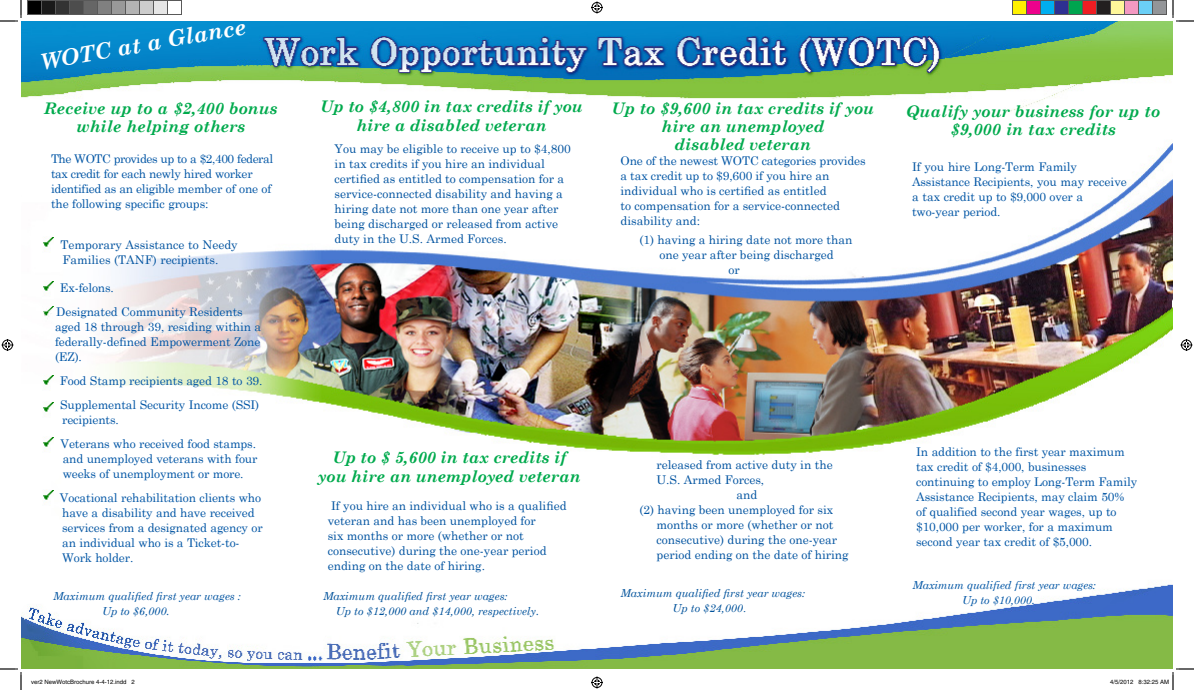
<style>
.page{position:relative;width:1194px;height:690px;background:#fff}
.page>*{position:absolute;margin:0;border:0;box-sizing:border-box;transform-origin:0 0}
.t1{font:italic 700 22px "Century Schoolbook";color:#fff}
.t2{font:italic 700 16px/18px "Century Schoolbook";color:#00aa4d;text-align:center}
.t3{font:12px/15px "Century Schoolbook";letter-spacing:-.01em;color:#0155a5}
.t4{font:12px/15px "Century Schoolbook";color:#0153a0}
.t5{font:italic 11px "Century Schoolbook";color:#01529b}
.t6{font:italic 11px "Century Schoolbook";letter-spacing:-.01em;color:#0155a5}
.t7{font:italic 11px "Century Schoolbook";color:#0153a0}
.t8{font:6px "Helvetica";color:#000}
.s1{color:#0153a0}
.s2{color:#0155a5}
.s3{font-style:normal}
</style>
<div class="page">
<img style="left:21px;top:21px;width:1152px;height:648px">
<img style="left:42px;top:237px;width:11px;height:18px">
<img style="left:42px;top:281px;width:11px;height:18px">
<img style="left:42px;top:374px;width:11px;height:18px">
<img style="left:42px;top:401px;width:11px;height:18px">
<img style="left:43px;top:436px;width:11px;height:18px">
<img style="left:42px;top:489px;width:11px;height:18px">
<img style="left:42px;top:306px;width:11px;height:19px">
<svg style="left:0;top:0;width:22px;height:22px"></svg>
<svg style="left:0;top:668px;width:22px;height:22px"></svg>
<svg style="left:1172px;top:0;width:22px;height:22px"></svg>
<svg style="left:591px;top:2px;width:12px;height:12px"></svg>
<svg style="left:591px;top:676px;width:12px;height:12px"></svg>
<svg style="left:2px;top:339px;width:12px;height:12px"></svg>
<svg style="left:1180px;top:339px;width:12px;height:12px"></svg>
<div style="left:28px;top:0;width:14px;height:14px;background:#000"></div>
<div style="left:27px;top:0;width:15px;height:15px;border:1px solid #595959"></div>
<div style="left:42px;top:0;width:14px;height:14px;background:#1a1a1a"></div>
<div style="left:41px;top:0;width:15px;height:15px;border:1px solid #595959"></div>
<div style="left:56px;top:0;width:14px;height:14px;background:#333"></div>
<div style="left:55px;top:0;width:15px;height:15px;border:1px solid #595959"></div>
<div style="left:70px;top:0;width:14px;height:14px;background:#4d4d4d"></div>
<div style="left:69px;top:0;width:15px;height:15px;border:1px solid #595959"></div>
<div style="left:84px;top:0;width:14px;height:14px;background:#666"></div>
<div style="left:83px;top:0;width:15px;height:15px;border:1px solid #595959"></div>
<div style="left:98px;top:0;width:14px;height:14px;background:#808080"></div>
<div style="left:97px;top:0;width:15px;height:15px;border:1px solid #595959"></div>
<div style="left:112px;top:0;width:14px;height:14px;background:#999"></div>
<div style="left:111px;top:0;width:15px;height:15px;border:1px solid #595959"></div>
<div style="left:126px;top:0;width:14px;height:14px;background:#b3b3b3"></div>
<div style="left:125px;top:0;width:15px;height:15px;border:1px solid #595959"></div>
<div style="left:140px;top:0;width:14px;height:14px;background:#ccc"></div>
<div style="left:139px;top:0;width:15px;height:15px;border:1px solid #595959"></div>
<div style="left:154px;top:0;width:14px;height:14px;background:#e6e6e6"></div>
<div style="left:153px;top:0;width:15px;height:15px;border:1px solid #595959"></div>
<div style="left:167px;top:0;width:15px;height:15px;border:1px solid #595959"></div>
<div style="left:1012px;top:0;width:14px;height:14px;background:#fff101"></div>
<div style="left:1012px;top:0;width:15px;height:15px;border:1px solid #595959"></div>
<div style="left:1026px;top:0;width:14px;height:14px;background:#ed028c"></div>
<div style="left:1026px;top:0;width:15px;height:15px;border:1px solid #595959"></div>
<div style="left:1040px;top:0;width:14px;height:14px;background:#00aeef"></div>
<div style="left:1040px;top:0;width:15px;height:15px;border:1px solid #595959"></div>
<div style="left:1054px;top:0;width:14px;height:14px;background:#2e3092"></div>
<div style="left:1054px;top:0;width:15px;height:15px;border:1px solid #595959"></div>
<div style="left:1068px;top:0;width:14px;height:14px;background:#00a54f"></div>
<div style="left:1068px;top:0;width:15px;height:15px;border:1px solid #595959"></div>
<div style="left:1082px;top:0;width:14px;height:14px;background:#ee1d23"></div>
<div style="left:1082px;top:0;width:15px;height:15px;border:1px solid #595959"></div>
<div style="left:1096px;top:0;width:14px;height:14px;background:#231f20"></div>
<div style="left:1096px;top:0;width:15px;height:15px;border:1px solid #595959"></div>
<div style="left:1110px;top:0;width:14px;height:14px;background:#fff79a"></div>
<div style="left:1110px;top:0;width:15px;height:15px;border:1px solid #595959"></div>
<div style="left:1124px;top:0;width:14px;height:14px;background:#f499c2"></div>
<div style="left:1124px;top:0;width:15px;height:15px;border:1px solid #595959"></div>
<div style="left:1138px;top:0;width:14px;height:14px;background:#6bcff6"></div>
<div style="left:1138px;top:0;width:15px;height:15px;border:1px solid #595959"></div>
<div style="left:1152px;top:0;width:14px;height:14px;background:#939598"></div>
<div style="left:1152px;top:0;width:15px;height:15px;border:1px solid #595959"></div>
<svg style="left:1110px;top:668px;width:84px;height:22px"></svg>
<p class="t1" style="left:38px;top:45px;width:210px;rotate:-10deg">WOTC at a Glance</p>
<p class="t2" style="left:44px;top:98px;width:235px">Receive up to a $2,400 bonus while helping others</p>
<p class="t3" style="left:51px;top:150px;width:224px">The WOTC provides up to a $2,400 federal tax credit for each newly hired worker identified as an eligible member of one of the following specific groups:</p>
<p class="t4" style="left:61px;top:237px;width:179px">Temporary Assistance to Needy<br>Families (TANF) recipients.</p>
<p class="t3" style="left:60px;top:280px;width:56px">Ex-felons.</p>
<p class="t3" style="left:55px;top:304px;width:208px">Designated Community Residents aged 18 through 39, residing within a federally-defined Empowerment Zone (EZ).</p>
<p class="t3" style="left:60px;top:373px;width:204px">Food Stamp recipients aged 18 to 39.</p>
<p class="t3" style="left:60px;top:397px;width:201px">Supplemental Security Income (SSI) recipients.</p>
<p class="t3" style="left:60px;top:436px;width:199px;text-align:justify">Veterans who received food stamps. and unemployed veterans with four weeks of unemployment or more.</p>
<p class="t3" style="left:60px;top:490px;width:204px">Vocational rehabilitation clients who have a disability and have received se<span class="s1">rvices from a designa</span>ted agency or an individual who is a Ticket-to-<br>Work holder.</p>
<p class="t7" style="left:53px;top:588px;width:189px">Maximum qualified first year wages :</p>
<p class="t7" style="left:102px;top:603px;width:69px">Up to $6,000.</p>
<p class="t2" style="left:320px;top:96px;width:264px;line-height:19.2px">Up to $4,800 in tax credits if you hire a disabled veteran</p>
<p class="t4" style="left:335px;top:140px;width:238px">You may be eligible to receive up to $4,800 in tax credits if you hire an individual certified as entitled to compensation for a service-connected disability and having a hiring date not more than one year after being discharged or released from active duty in the U.S. Armed Forces.</p>
<p class="t2" style="left:611px;top:98px;width:264px">Up to $9,600 in tax credits if you hire an unemployed<br>disabled veteran</p>
<p class="t4" style="left:621px;top:152px;width:247px"><span class="s2">One of the newest WOTC categories provides a tax credit up to $9,600 i</span>f you hire an individual who is certified as entitled<br>to compensation for a service-connected disability and:</p>
<p class="t4" style="left:640px;top:231px;width:214px">(1) having a hiring date not more than</p>
<p class="t4" style="left:660px;top:246px;width:176px">one year after being discharged</p>
<p class="t4" style="left:729px;top:261px;width:13px">or</p>
<p class="t2" style="left:906px;top:102px;width:256px">Qualify your business for up to $9,000 in tax credits</p>
<p class="t3" style="left:912px;top:158px;width:216px"><span class="s1">If you hire</span> Long-Term Family<br>Assistance Recipients, <span class="s1">you may receive a tax</span> credit up to $9,000 over a two-year period.</p>
<p class="t2" style="left:318px;top:447px;width:264px;line-height:19.2px">Up to $ 5,600 in tax credits if you hire an unemployed veteran</p>
<p class="t4" style="left:328px;top:497px;width:240px">If you hire an individual who is a qualified veteran and has been unemployed for<br>six months or more (whether or not consecutive) during the one-year period ending on the date of hiring.</p>
<p class="t5" style="left:323px;top:588px;width:186px">Maximum qualified first year wages:</p>
<p class="t5" style="left:336px;top:603px;width:205px">Up to $12,000 and $14,000, respectively.</p>
<p class="t4" style="left:657px;top:456px;width:178px">released from active duty in the<br>U.S. Armed Forces,</p>
<p class="t4" style="left:736px;top:486px;width:22px">and</p>
<p class="t4" style="left:657px;top:501px;width:194px;text-indent:-17px">(2) having been unemployed for six months or more (whether or not consecutive) during the one-year period ending on the date of hiring</p>
<p class="t5" style="left:621px;top:585px;width:186px">Maximum qualified first year wages:</p>
<p class="t5" style="left:673px;top:600px;width:75px">Up to $24,000<span class="s3">.</span></p>
<p class="t3" style="left:916px;top:443px;width:222px">In addition to the first year maximum tax credit of $4,000, businesses continuing to employ Long-Term Family Assistance Recipients, may claim 50% of qualified second year wages, up to $10,000 per worker, for a maximum second year tax credit of $5,000.</p>
<p class="t6" style="left:913px;top:577px;width:185px">Maximum qualified first year wages:</p>
<p class="t6" style="left:962px;top:592px;width:74px">Up to $10,000.</p>
<p class="t8" style="left:31px;top:678px;width:105px">ver2 NewWotcBrochure 4-4-12.indd 2</p>
<p class="t8" style="left:1110px;top:678px;width:61px">4/5/2012 8:32:25 AM</p>
</div>
